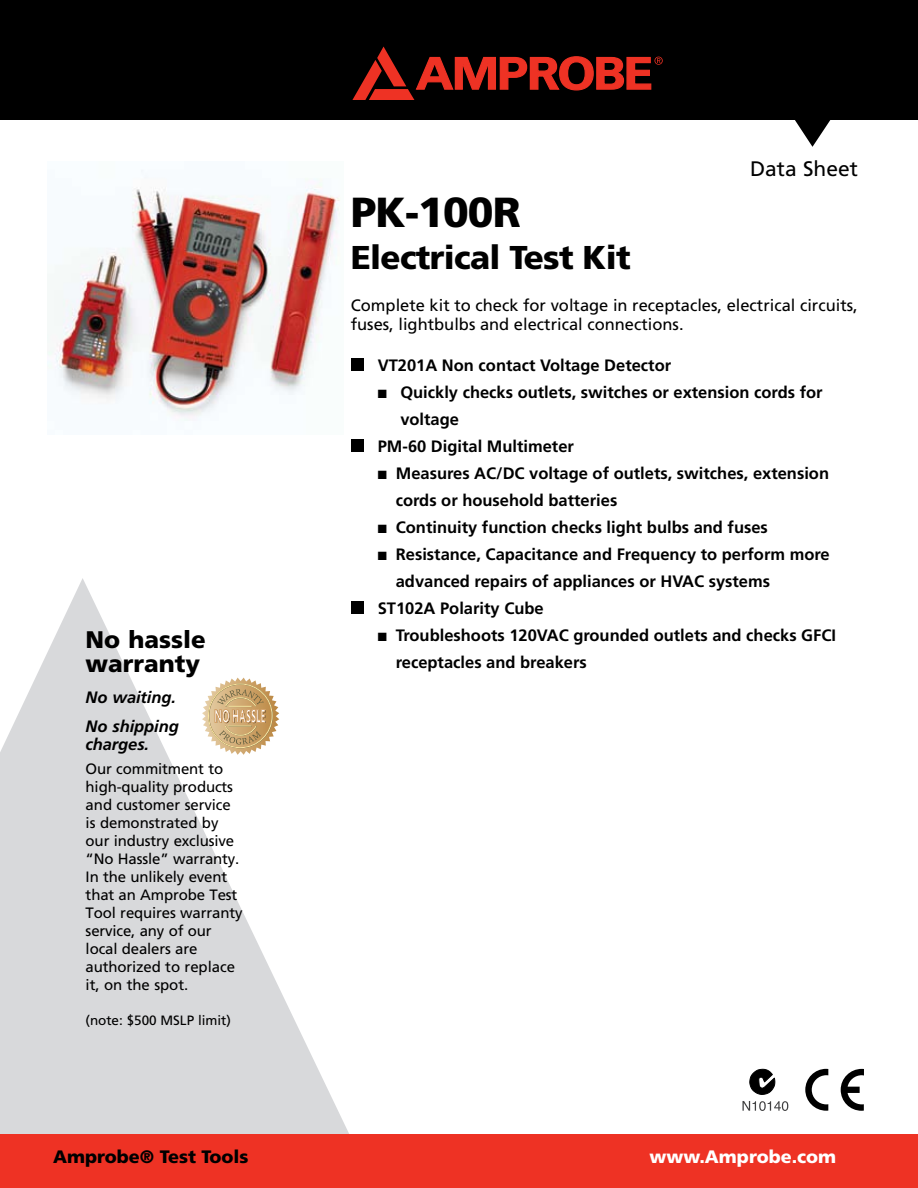
<style>
.page{position:relative;width:918px;height:1188px;background:#fff}
.page>*{position:absolute;margin:0;border:0;box-sizing:border-box;transform-origin:0 0}
.t1{font:900 42px "Frutiger";letter-spacing:-.02em;color:#000}
.t2{font:900 33px "Frutiger";letter-spacing:-.02em;color:#000}
.t3{font:900 24px/24px "Frutiger";color:#000}
.t4{font:21px "Frutiger";color:#000}
.t5{font:900 18px "Frutiger";color:#000}
.t6{font:900 18px "Frutiger";color:#fff}
.t7{font:700 16.5px/27px "Frutiger";color:#000}
.t8{font:16.5px/19.8px "Frutiger";color:#000}
.t9{font:italic 700 16.5px/28.5px "Frutiger";letter-spacing:-.005em;color:#000}
.t10{font:15px/18px "Frutiger";letter-spacing:-.01em;color:#000}
.t11{font:13.5px "Frutiger";letter-spacing:-.005em;color:#000}
</style>
<div class="page">
<svg style="left:0;top:578px;width:364px;height:556px;fill:#d8d9db"></svg>
<svg style="left:202px;top:678px;width:77px;height:77px"></svg>
<div style="left:0;top:1134px;width:918px;height:54px;background:#ee3224"></div>
<div style="left:0;top:0;width:918px;height:120px;background:#000"></div>
<svg style="left:795px;top:120px;width:36px;height:27px"></svg>
<svg style="left:352px;top:47px;width:311px;height:53px"></svg>
<div style="left:351px;top:359px;width:12px;height:12px;background:#000"></div>
<div style="left:351px;top:440px;width:12px;height:12px;background:#000"></div>
<div style="left:351px;top:602px;width:12px;height:12px;background:#000"></div>
<svg style="left:841px;top:1069px;width:23px;height:42px"></svg>
<svg style="left:805px;top:1069px;width:23px;height:42px"></svg>
<svg style="left:742px;top:1069px;width:46px;height:42px"></svg>
<img style="left:48px;top:170px;width:292px;height:251px">
<h1 class="t1" style="left:351px;top:187px;width:172px">PK-100R</h1>
<p class="t4" style="left:750px;top:156px;width:109px">Data Sheet</p>
<h3 class="t3" style="left:86px;top:627px;width:122px">No hassle warranty</h3>
<p class="t9" style="left:86px;top:683px;width:95px">No waiting.<br>No shipping</p>
<p class="t9" style="left:86px;top:730px;width:65px">charges.</p>
<p class="t10" style="left:86px;top:760px;width:158px">Our commitment to high-quality products and customer service is demonstrated by our industry exclusive “No Hassle” warranty.<br>In the unlikely event that an Amprobe Test<br>Tool requires warranty service, any of our local dealers are authorized to replace it, on the spot.</p>
<p class="t11" style="left:86px;top:1012px;width:147px">(note: $500 MSLP limit)</p>
<h2 class="t2" style="left:351px;top:238px;width:282px">Electrical Test Kit</h2>
<p class="t8" style="left:351px;top:295px;width:509px">Complete kit to check for voltage in receptacles, electrical circuits, fuses, lightbulbs and electrical connections.</p>
<p class="t7" style="left:378px;top:352px;width:295px">VT201A Non contact Voltage Detector</p>
<p class="t7" style="left:378px;top:379px;width:446px">■ Quickly checks outlets, switches or extension cords for</p>
<p class="t7" style="left:400px;top:406px;width:60px">voltage</p>
<p class="t7" style="left:378px;top:433px;width:198px">PM-60 Digital Multimeter</p>
<p class="t7" style="left:396px;top:460px;width:435px;text-indent:-18px">■ Measures AC/DC voltage of outlets, switches, extension cords or household batteries</p>
<p class="t7" style="left:378px;top:514px;width:392px">■ Continuity function checks light bulbs and fuses</p>
<p class="t7" style="left:378px;top:541px;width:453px">■ Resistance, Capacitance and Frequency to perform more</p>
<p class="t7" style="left:396px;top:568px;width:376px">advanced repairs of appliances or HVAC systems</p>
<p class="t7" style="left:378px;top:595px;width:167px">ST102A Polarity Cube</p>
<p class="t7" style="left:396px;top:622px;width:442px;text-indent:-18px">■ Troubleshoots 120VAC grounded outlets and checks GFCI receptacles and breakers</p>
<p class="t5" style="left:53px;top:1146px;width:197px">Amprobe® Test Tools</p>
<p class="t6" style="left:650px;top:1146px;width:188px">www.Amprobe.com</p>
</div>
